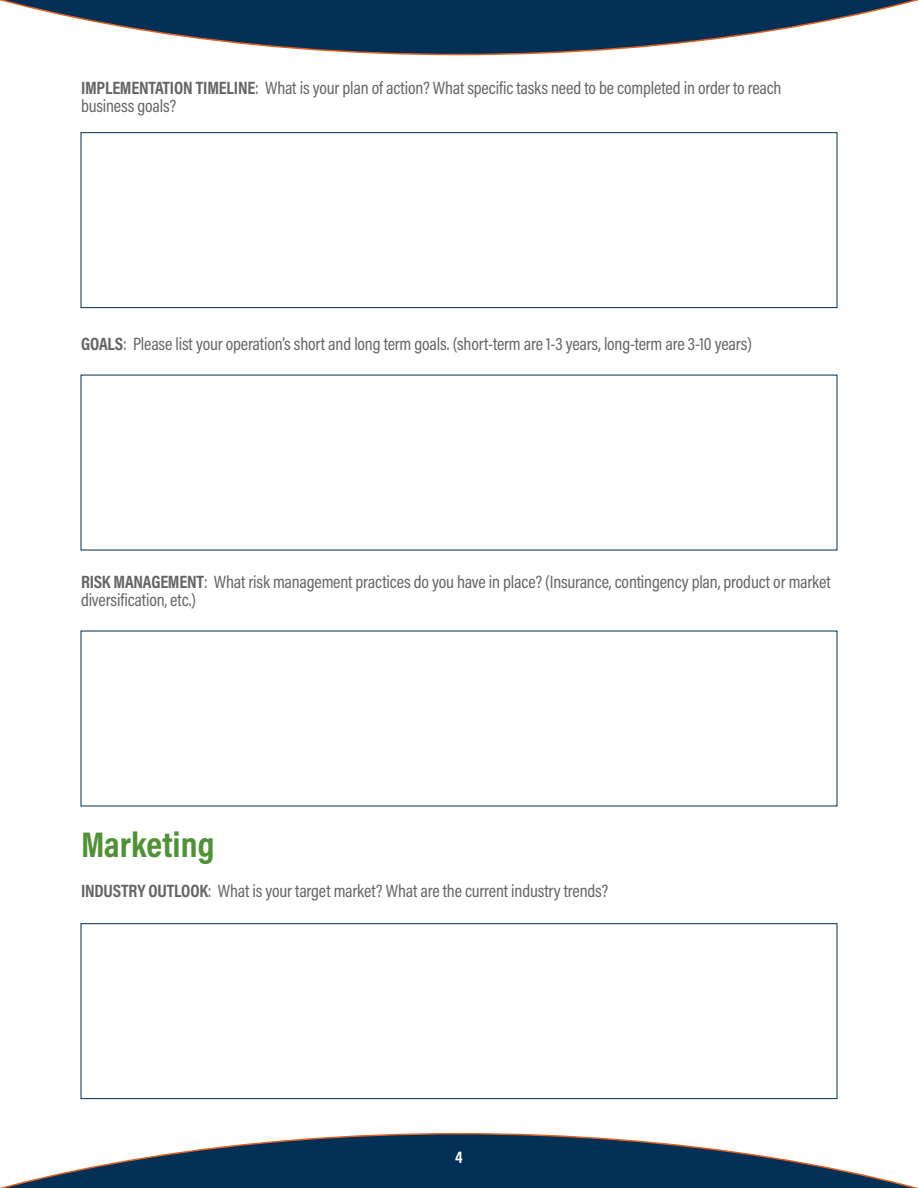
<style>
.page{position:relative;width:918px;height:1188px;background:#fff}
.page>*{position:absolute;margin:0;border:0;box-sizing:border-box;transform-origin:0 0}
.Headlines{font:700 36px "Acumin Pro Cond";color:#519136}
.Headlines-2{font:18px/18px "Acumin Pro Cond";letter-spacing:-.01em;color:#636466}
.t1{font:700 17.1px "Acumin Pro Cond";color:#fff}
.s1{font-weight:700}
</style>
<div class="page">
<svg style="left:0;top:1133px;width:572px;height:55px"></svg>
<svg style="left:572px;top:1136px;width:346px;height:52px"></svg>
<svg style="left:0;top:0;width:572px;height:55px"></svg>
<svg style="left:572px;top:0;width:346px;height:53px"></svg>
<div style="left:81px;top:132px;width:756px;height:176px;border:1px solid #003055"></div>
<div style="left:81px;top:923px;width:756px;height:176px;border:1px solid #003055"></div>
<p class="Headlines-2" style="left:81px;top:79px;width:702px"><span class="s1">IMPLEMENTATION TIMELINE</span>: What is your plan of action? What specific tasks need to be completed in order to reach business goals?</p>
<p class="Headlines-2" style="left:81px;top:335px;width:672px"><span class="s1">GOALS</span>: Please list your operation’s short and long term goals. (short-term are 1-3 years, long-term are 3-10 years)</p>
<p class="Headlines-2" style="left:81px;top:573px;width:751px"><span class="s1">RISK MANAGEMENT</span>: What risk management practices do you have in place? (Insurance, contingency plan, product or market diversification, etc.)</p>
<p class="Headlines" style="left:81px;top:821px;width:135px">Marketing</p>
<p class="Headlines-2" style="left:81px;top:881px;width:529px"><span class="s1">INDUSTRY OUTLOOK</span>: What is your target market? What are the current industry trends?</p>
<p class="t1" style="left:455px;top:1146px;width:9px">4</p>
</div>
